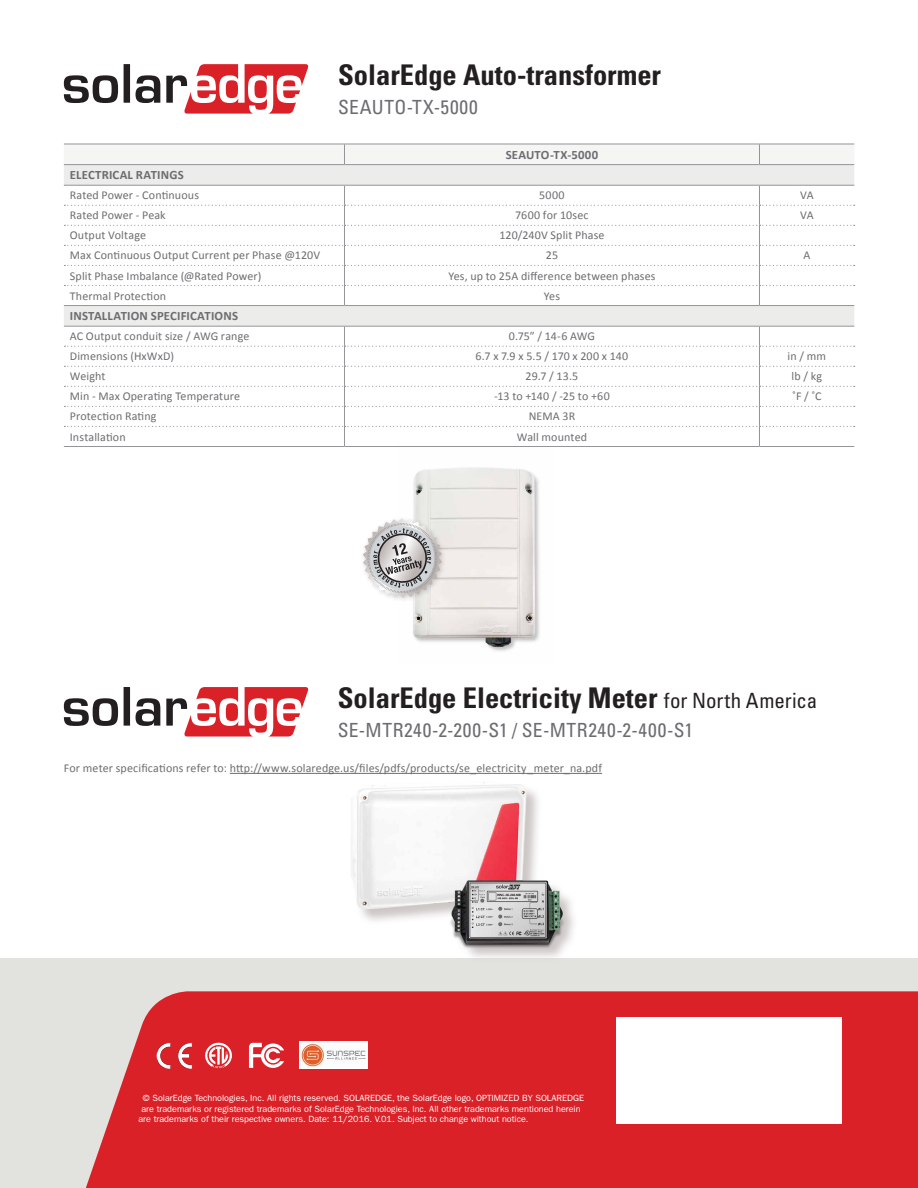
<style>
.page{position:relative;width:918px;height:1188px;background:#fff}
.page>*{position:absolute;margin:0;border:0;box-sizing:border-box;transform-origin:0 0}
.pg2_Product_Header{font:700 condensed 28.5px "Univers LT Std";color:#231f20}
.pg2_Product_Header-2{font:condensed 21px "Univers LT Std";color:#231f20}
.pg2_Product_Part-No{font:condensed 19.5px "Univers LT Std";letter-spacing:.035em;color:#6c6d70}
.pg_Table_Text-left{font:700 12.75px "Calibri";letter-spacing:.015em;color:#6c6d70}
.pg_Table_Text-left-2{font:12px "Calibri";letter-spacing:.01em;color:#6c6d70}
.Pg2_Comments_Line{font:12px "Calibri";letter-spacing:.015em;color:#6c6d70}
.pg2_Footer{font:9px "ITC Franklin Gothic Std";color:#fff}
</style>
<div class="page">
<div style="left:0;top:958px;width:918px;height:230px;background:#e2e2de"></div>
<div style="left:86px;top:991px;width:832px;height:197px;background:#da2128"></div>
<div style="left:616px;top:1017px;width:226px;height:107px;background:#fff"></div>
<svg style="left:64px;top:64px;width:245px;height:50px"></svg>
<svg style="left:64px;top:687px;width:245px;height:50px"></svg>
<img style="left:413px;top:467px;width:127px;height:184px">
<div style="left:360px;top:516px;width:87px;height:87px;background:#231f20;opacity:.2"></div>
<svg style="left:363px;top:518px;width:79px;height:80px"></svg>
<svg style="left:64px;top:165px;width:790px;height:161px;background:#eaeae8"></svg>
<svg style="left:64px;top:186px;width:791px;height:119px"></svg>
<svg style="left:64px;top:327px;width:791px;height:119px"></svg>
<div style="left:64px;top:144px;width:790px;height:20px;background:#f5f5f4"></div>
<hr style="left:64px;top:164px;width:280px;height:1px;background:#939598">
<hr style="left:344px;top:164px;width:415px;height:1px;background:#939598">
<hr style="left:759px;top:164px;width:95px;height:1px;background:#939598">
<hr style="left:64px;top:185px;width:280px;height:1px;background:#939598">
<hr style="left:344px;top:185px;width:415px;height:1px;background:#939598">
<hr style="left:759px;top:185px;width:95px;height:1px;background:#939598">
<hr style="left:64px;top:305px;width:280px;height:1px;background:#939598">
<hr style="left:344px;top:305px;width:415px;height:1px;background:#939598">
<hr style="left:759px;top:305px;width:95px;height:1px;background:#939598">
<hr style="left:64px;top:326px;width:280px;height:1px;background:#939598">
<hr style="left:344px;top:326px;width:415px;height:1px;background:#939598">
<hr style="left:759px;top:326px;width:95px;height:1px;background:#939598">
<hr style="left:64px;top:446px;width:280px;height:1px;background:#939598">
<hr style="left:344px;top:446px;width:415px;height:1px;background:#939598">
<hr style="left:759px;top:446px;width:95px;height:1px;background:#939598">
<div style="left:299px;top:1041px;width:68px;height:28px;background:#fff"></div>
<img style="left:301px;top:1042px;width:65px;height:25px">
<svg style="left:249px;top:1043px;width:35px;height:25px"></svg>
<svg style="left:205px;top:1043px;width:27px;height:25px"></svg>
<hr style="left:230px;top:773px;width:372px;height:1px;background:#6c6d70">
<img style="left:152px;top:1040px;width:50px;height:34px">
<div style="left:351px;top:782px;width:227px;height:181px;background:#bcb4b3;opacity:.75"></div>
<img style="left:338px;top:773px;width:239px;height:180px">
<p class="pg2_Product_Header" style="left:338px;top:57px;width:324px">SolarEdge Auto-transformer</p>
<p class="pg2_Product_Part-No" style="left:338px;top:95px;width:141px">SEAUTO-TX-5000</p>
<p class="pg_Table_Text-left" style="left:506px;top:146px;width:94px">SEAUTO-TX-5000</p>
<p class="pg_Table_Text-left" style="left:70px;top:167px;width:115px">ELECTRICAL RATINGS</p>
<p class="pg_Table_Text-left-2" style="left:70px;top:188px;width:131px">Rated Power - Continuous</p>
<p class="pg_Table_Text-left-2" style="left:539px;top:188px;width:27px">5000</p>
<p class="pg_Table_Text-left-2" style="left:800px;top:188px;width:15px">VA</p>
<p class="pg_Table_Text-left-2" style="left:70px;top:208px;width:97px">Rated Power - Peak</p>
<p class="pg_Table_Text-left-2" style="left:515px;top:208px;width:75px">7600 for 10sec</p>
<p class="pg_Table_Text-left-2" style="left:800px;top:208px;width:15px">VA</p>
<p class="pg_Table_Text-left-2" style="left:70px;top:228px;width:78px">Output Voltage</p>
<p class="pg_Table_Text-left-2" style="left:499px;top:228px;width:107px">120/240V Split Phase</p>
<p class="pg_Table_Text-left-2" style="left:70px;top:248px;width:252px">Max Continuous Output Current per Phase @120V</p>
<p class="pg_Table_Text-left-2" style="left:546px;top:248px;width:14px">25</p>
<p class="pg_Table_Text-left-2" style="left:803px;top:248px;width:8px">A</p>
<p class="pg_Table_Text-left-2" style="left:70px;top:268px;width:193px">Split Phase Imbalance (@Rated Power)</p>
<p class="pg_Table_Text-left-2" style="left:448px;top:268px;width:209px">Yes, up to 25A difference between phases</p>
<p class="pg_Table_Text-left-2" style="left:70px;top:288px;width:98px">Thermal Protection</p>
<p class="pg_Table_Text-left" style="left:70px;top:308px;width:170px">INSTALLATION SPECIFICATIONS</p>
<p class="pg_Table_Text-left-2" style="left:544px;top:288px;width:18px">Yes</p>
<p class="pg_Table_Text-left-2" style="left:70px;top:329px;width:181px">AC Output conduit size / AWG range</p>
<p class="pg_Table_Text-left-2" style="left:509px;top:329px;width:88px">0.75” / 14-6 AWG</p>
<p class="pg_Table_Text-left-2" style="left:70px;top:349px;width:106px">Dimensions (HxWxD)</p>
<p class="pg_Table_Text-left-2" style="left:476px;top:349px;width:154px">6.7 x 7.9 x 5.5 / 170 x 200 x 140</p>
<p class="pg_Table_Text-left-2" style="left:788px;top:349px;width:40px">in/mm</p>
<p class="pg_Table_Text-left-2" style="left:70px;top:369px;width:37px">Weight</p>
<p class="pg_Table_Text-left-2" style="left:526px;top:369px;width:54px">29.7 / 13.5</p>
<p class="pg_Table_Text-left-2" style="left:792px;top:369px;width:32px">lb/kg</p>
<p class="pg_Table_Text-left-2" style="left:70px;top:389px;width:172px">Min - Max Operating Temperature</p>
<p class="pg_Table_Text-left-2" style="left:494px;top:389px;width:117px">-13 to +140 / -25 to +60</p>
<p class="pg_Table_Text-left-2" style="left:792px;top:389px;width:31px">/F˚ C˚</p>
<p class="pg_Table_Text-left-2" style="left:70px;top:409px;width:88px">Protection Rating</p>
<p class="pg_Table_Text-left-2" style="left:529px;top:409px;width:48px">NEMA R3</p>
<p class="pg_Table_Text-left-2" style="left:70px;top:429px;width:57px">Installation</p>
<p class="pg_Table_Text-left-2" style="left:517px;top:429px;width:72px">Wall mounted</p>
<p class="pg2_Product_Header" style="left:338px;top:680px;width:321px">SolarEdge Electricity Meter</p>
<p class="pg2_Product_Part-No" style="left:338px;top:717px;width:357px">SE-MTR240-2-200- /1S SE-MTR240-2-400- 1S</p>
<p class="pg2_Product_Header-2" style="left:664px;top:687px;width:155px">for North America</p>
<p class="Pg2_Comments_Line" style="left:64px;top:760px;width:540px">For meter specifications refer to: http://www.solaredge.us/files/pdfs/products/se_electricity_meter_na.pdf</p>
<p class="pg2_Footer" style="left:143px;top:1093px;width:443px">© SolarEdge Technologies, Inc. All rights reserved. SOLAREDGE, the SolarEdge logo, OPTIMIZED BY SOLAREDGE</p>
<p class="pg2_Footer" style="left:141px;top:1103px;width:441px">are trademarks or registered trademarks of SolarEdge Technologies, Inc. All other trademarks mentioned herein</p>
<p class="pg2_Footer" style="left:379px;top:1114px;width:152px">.01. Subject to change without notice.</p>
<p class="pg2_Footer" style="left:138px;top:1114px;width:243px">are trademarks of their respective owners. Date: 11/2016. V</p>
</div>
